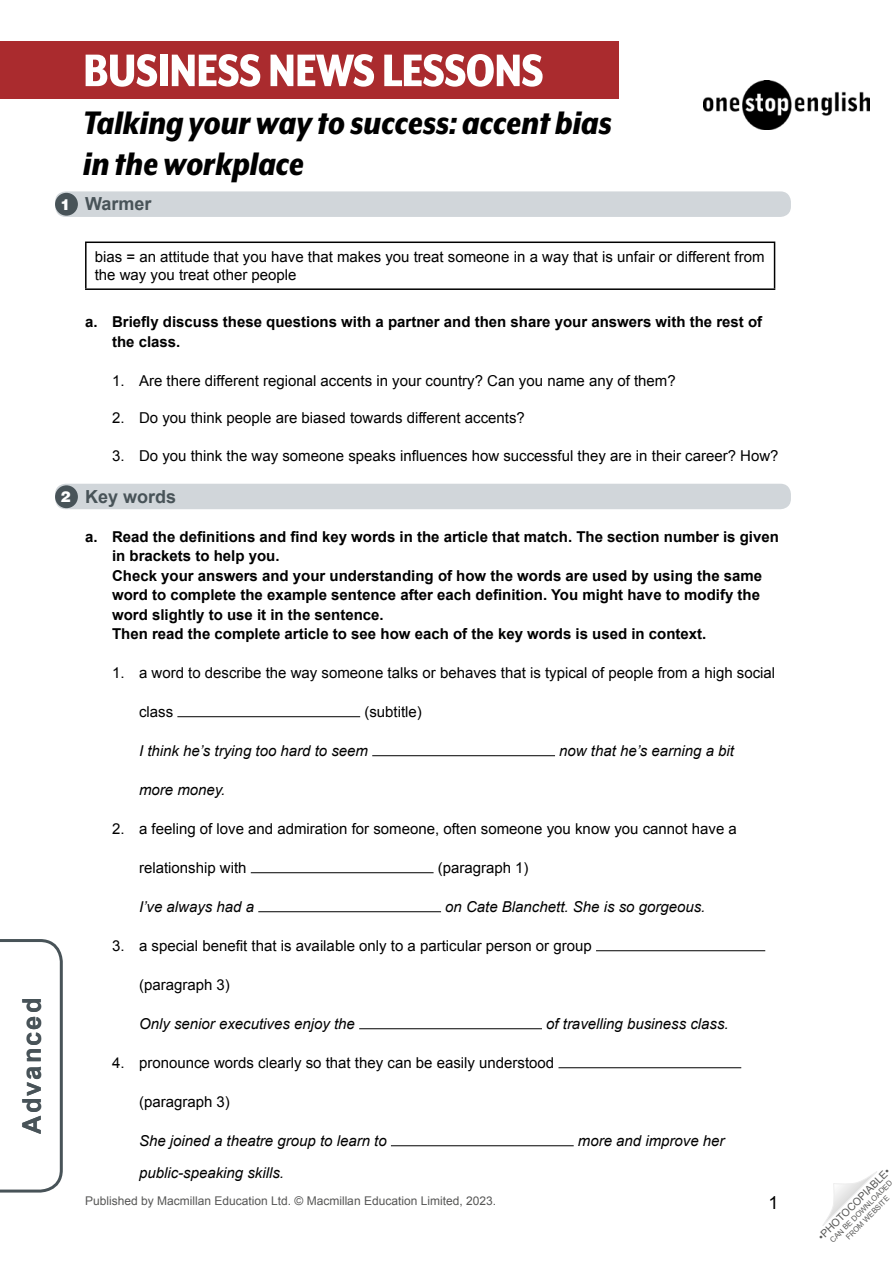
<style>
.page{position:relative;width:893px;height:1263px;background:#fff}
.page>*{position:absolute;margin:0;border:0;box-sizing:border-box;transform-origin:0 0}
.t1{font:800 52.5px "Mr Eaves XL Mod Nar OT";letter-spacing:-.015em;color:#fff}
.Article_Subtitle1{font:italic 800 37.5px/40.5px "Mr Eaves XL Mod Nar OT";color:#000}
.t2{font:700 25.5px "Arial";letter-spacing:.08em;color:#485358}
.WS__Exercise_title{font:700 18px "Arial";color:#485358}
.t3{font:18px "Arial";color:#000}
.WS__Word_Bank{font:15px/18px "Arial";color:#000}
.t4{font:700 15px/19.5px "Arial";color:#000}
.t5{font:italic 15px "Arial";color:#000}
.Don_t_use_-_10t_numb{font:900 15px "Helvetica LT Std";color:#fff}
.t6{font:12px "Arial";color:#575756}
.t7{font:10.5px "Arial";color:#575756}
.t8{font:7.5px/9px "Arial";color:#575756;text-align:center}
</style>
<div class="page">
<img style="left:704px;top:80px;width:165px;height:49px">
<div style="left:0;top:41px;width:619px;height:58px;background:#aa2b2e"></div>
<svg style="left:822px;top:1171px;width:55px;height:55px"></svg>
<svg style="left:0;top:939px;width:63px;height:254px"></svg>
<div style="left:55px;top:484px;width:736px;height:25px;background:#d1d6da;border-radius:10px"></div>
<div style="left:55px;top:191px;width:736px;height:26px;background:#d1d6da;border-radius:10px"></div>
<hr style="left:85px;top:242px;width:690px;height:1px;background:#000">
<hr style="left:85px;top:243px;width:2px;height:45px;background:#000">
<hr style="left:774px;top:243px;width:1px;height:45px;background:#000">
<hr style="left:85px;top:288px;width:690px;height:2px;background:#000">
<hr style="left:177px;top:716px;width:183px;height:1px;background:#000">
<hr style="left:372px;top:755px;width:183px;height:1px;background:#000">
<hr style="left:251px;top:872px;width:183px;height:1px;background:#000">
<hr style="left:258px;top:911px;width:183px;height:1px;background:#000">
<hr style="left:596px;top:950px;width:169px;height:1px;background:#000">
<hr style="left:359px;top:1028px;width:183px;height:1px;background:#000">
<hr style="left:558px;top:1067px;width:183px;height:1px;background:#000">
<hr style="left:391px;top:1145px;width:183px;height:1px;background:#000">
<div style="left:55px;top:193px;width:23px;height:23px;background:#485358;border-radius:50%"></div>
<div style="left:55px;top:485px;width:23px;height:23px;background:#485358;border-radius:50%"></div>
<h3 class="t2" style="left:15px;top:1134px;width:138px;rotate:-90deg">Advanced</h3>
<p class="Don_t_use_-_10t_numb" style="left:61px;top:194px;width:12px">1</p>
<h1 class="t1" style="left:83px;top:42px;width:462px">BUSINESS NEWS LESSONS</h1>
<p class="Article_Subtitle1" style="left:83px;top:102px;width:530px">Talking your way to success: accent bias in the workplace</p>
<p class="WS__Exercise_title" style="left:85px;top:192px;width:68px">Warmer</p>
<p class="Don_t_use_-_10t_numb" style="left:61px;top:487px;width:12px">2</p>
<p class="WS__Word_Bank" style="left:95px;top:248px;width:671px">bias = an attitude that you have that makes you treat someone in a way that is unfair or different from the way you treat other people</p>
<p class="t4" style="left:112px;top:312px;width:652px;text-indent:-27px">a. Briefly discuss these questions with a partner and then share your answers with the rest of the class.</p>
<p class="WS__Word_Bank" style="left:112px;top:371px;width:565px">1. Are there different regional accents in your country? Can you name any of them?</p>
<p class="WS__Word_Bank" style="left:112px;top:409px;width:414px">2. Do you think people are biased towards different accents?</p>
<p class="WS__Word_Bank" style="left:112px;top:446px;width:668px">3. Do you think the way someone speaks influences how successful they are in their career? How?</p>
<p class="WS__Exercise_title" style="left:85px;top:484px;width:93px">Key words</p>
<p class="t4" style="left:112px;top:527px;width:668px;text-indent:-27px">a. Read the definitions and find key words in the article that match. The section number is given in brackets to help you.<br>Check your answers and your understanding of how the words are used by using the same word to complete the example sentence after each definition. You might have to modify the word slightly to use it in the sentence.<br>Then read the complete article to see how each of the key words is used in context.</p>
<p class="WS__Word_Bank" style="left:112px;top:664px;width:665px">1. a word to describe the way someone talks or behaves that is typical of people from a high social</p>
<p class="WS__Word_Bank" style="left:139px;top:703px;width:36px">class</p>
<p class="WS__Word_Bank" style="left:364px;top:703px;width:59px">(subtitle)</p>
<p class="t5" style="left:139px;top:741px;width:231px">I think he’s trying too hard to seem</p>
<p class="t5" style="left:559px;top:741px;width:176px">now that he’s earning a bit</p>
<p class="t5" style="left:139px;top:780px;width:88px">more money.</p>
<p class="WS__Word_Bank" style="left:112px;top:820px;width:626px">2. a feeling of love and admiration for someone, often someone you know you cannot have a</p>
<p class="WS__Word_Bank" style="left:139px;top:859px;width:109px">relationship with</p>
<p class="WS__Word_Bank" style="left:438px;top:859px;width:92px">(paragraph 1)</p>
<p class="t5" style="left:139px;top:897px;width:117px">I’ve always had a</p>
<p class="t5" style="left:445px;top:897px;width:262px">on Cate Blanchett. She is so gorgeous.</p>
<p class="WS__Word_Bank" style="left:112px;top:937px;width:481px">3. a special benefit that is available only to a particular person or group</p>
<p class="WS__Word_Bank" style="left:139px;top:976px;width:92px">(paragraph 3)</p>
<p class="t5" style="left:139px;top:1014px;width:217px">Only senior executives enjoy the</p>
<p class="t5" style="left:546px;top:1014px;width:184px">of travelling business class.</p>
<p class="WS__Word_Bank" style="left:112px;top:1054px;width:444px">4. pronounce words clearly so that they can be easily understood</p>
<p class="WS__Word_Bank" style="left:139px;top:1093px;width:92px">(paragraph 3)</p>
<p class="t5" style="left:139px;top:1131px;width:249px">She joined a theatre group to learn to</p>
<p class="t5" style="left:578px;top:1131px;width:148px">more and improve her</p>
<p class="t5" style="left:139px;top:1163px;width:147px">public-speaking skills.</p>
<p class="t6" style="left:85px;top:1193px;width:413px">Published by Macmillan Education Ltd. © Macmillan Education Limited, 2023.</p>
<p class="t3" style="left:769px;top:1191px;width:12px">1</p>
<p class="t7" style="left:815px;top:1233px;width:99px;rotate:-45deg">•PHOTOCOPIABLE•</p>
<p class="t8" style="left:828px;top:1238px;width:86px;rotate:-45deg">CAN BE DOWNLOADED<br>FROM WEBSITE</p>
</div>
